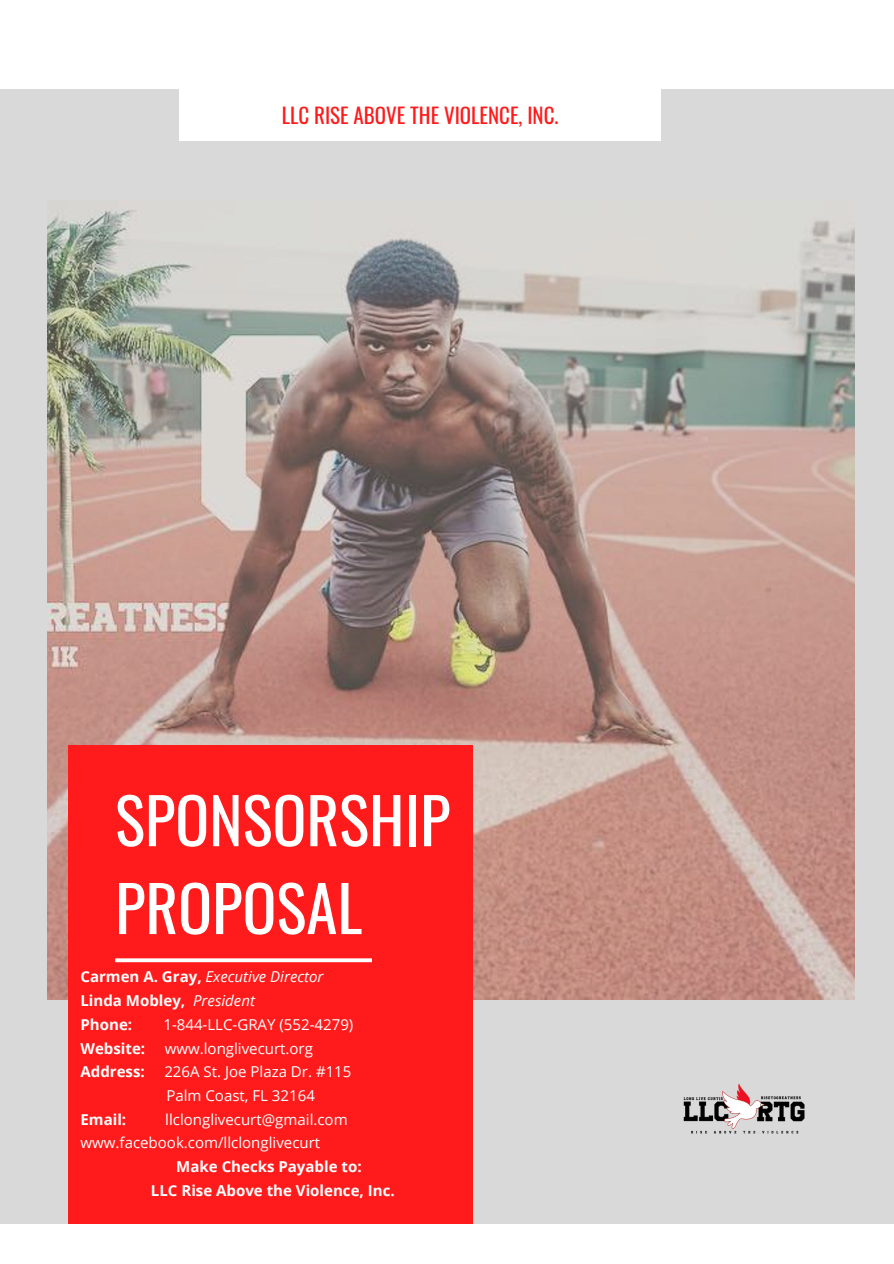
<style>
.page{position:relative;width:894px;height:1264px;background:#fff}
.page>*{position:absolute;margin:0;border:0;box-sizing:border-box;transform-origin:0 0}
.t1{font:63px/87.8px "Oswald";color:#fff}
.t2{font:21px "Oswald";color:#ff1b1b}
.t3{font:15px/23.7px "Open Sans";color:#fff}
.t4{font:700 15px/23.7px "Open Sans";color:#fff}
.s1{font-weight:400;font-style:italic}
</style>
<div class="page">
<div style="left:0;top:89px;width:893px;height:1134px;background:#d9d9d9"></div>
<img style="left:47px;top:210px;width:806px;height:789px">
<div style="left:179px;top:63px;width:481px;height:78px;background:#fff"></div>
<div style="left:68px;top:745px;width:404px;height:478px;background:#ff1b1b"></div>
<svg style="left:115px;top:958px;width:257px;height:4px"></svg>
<img style="left:683px;top:1084px;width:121px;height:50px">
<h2 class="t2" style="left:282px;top:98px;width:278px">LLC RISE ABOVE THE VIOLENCE, INC.</h2>
<h1 class="t1" style="left:115px;top:773px;width:336px">SPONSORSHIP<br>PROPOSAL</h1>
<p class="t4" style="left:80px;top:964px;width:244px">Carmen A. Gray, <span class="s1">Executive Director<br></span>Linda Mobley, <span class="s1">President<br></span>Phone:</p>
<p class="t3" style="left:163px;top:1012px;width:191px">1-844-LLC-GRAY (552-4279)</p>
<p class="t4" style="left:80px;top:1035px;width:66px">Website:</p>
<p class="t3" style="left:165px;top:1035px;width:150px">www.longlivecurt.org</p>
<p class="t4" style="left:80px;top:1059px;width:66px">Address:</p>
<p class="t3" style="left:164px;top:1059px;width:188px">226A St. Joe Plaza Dr. #115<br>Palm Coast, FL 32164</p>
<p class="t4" style="left:80px;top:1106px;width:47px">Email:</p>
<p class="t3" style="left:80px;top:1106px;width:268px;text-indent:85px">llclonglivecurt@gmail.com www.facebook.com/llclonglivecurt</p>
<p class="t4" style="left:151px;top:1154px;width:245px;text-align:center">Make Checks Payable to:<br>LLC Rise Above the Violence, Inc.</p>
</div>
